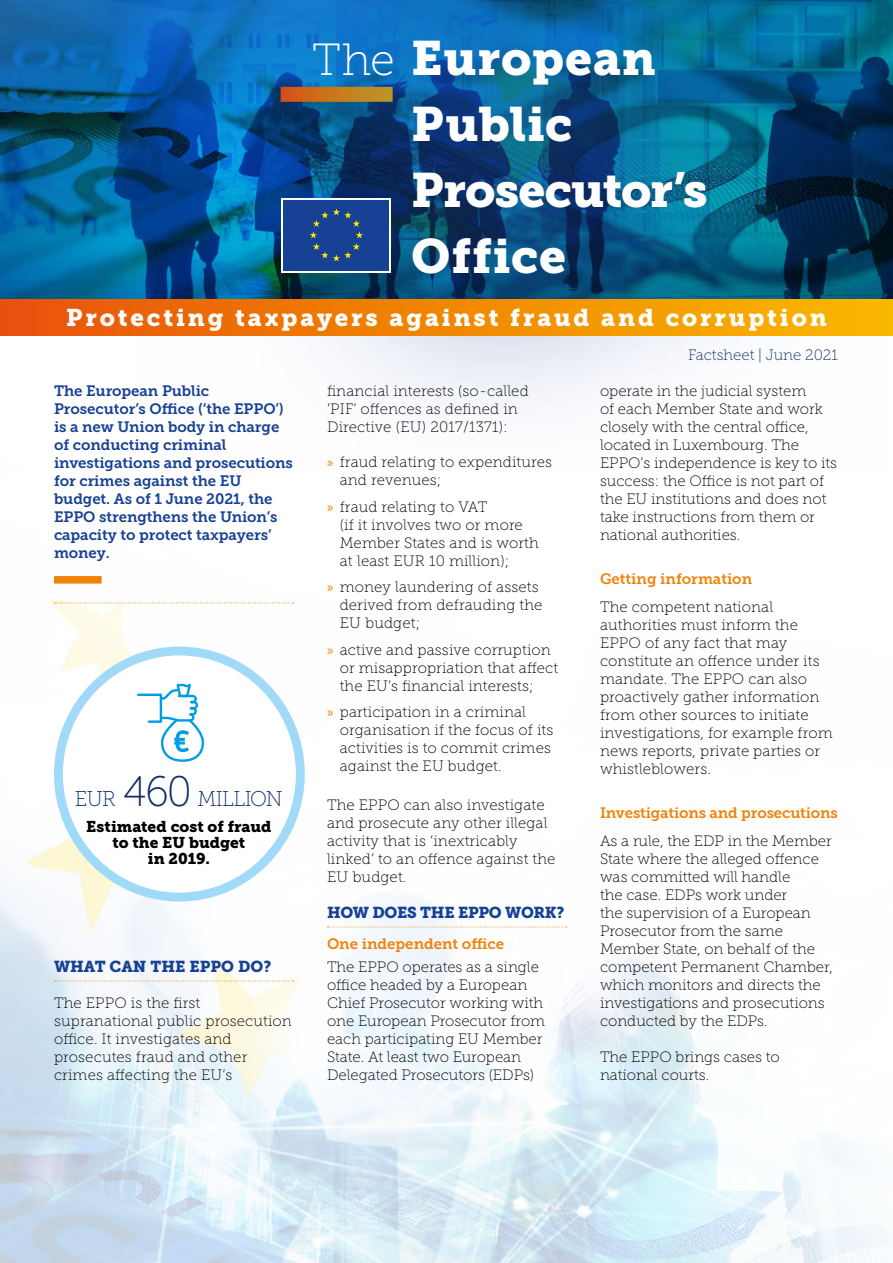
<style>
.page{position:relative;width:893px;height:1263px;background:#fff}
.page>*{position:absolute;margin:0;border:0;box-sizing:border-box;transform-origin:0 0}
.t1{font:48px/66px "Museo Slab 900";letter-spacing:.01em;color:#fff}
.t2{font:24px "Museo Slab 900";letter-spacing:.12em;color:#fff}
.t3{font:21.3px "Museo Slab 100";letter-spacing:-.03em;color:#102c66;scale:.96 1}
.t4{font:15.75px "Museo Slab 900";letter-spacing:-.02em;color:#164194}
.t5{font:15.75px "Museo Slab 900";color:#164194}
.t6{font:15.6px/16px "Museo Slab 900";color:#000;text-align:center}
.t7{font:15px/18px "Museo Slab 100";letter-spacing:.005em;color:#000}
.t8{font:15px/18px "Museo Slab 700";letter-spacing:-.005em;color:#164194}
.t9{font:15px "Museo Slab 700";letter-spacing:-.005em;color:#f08208}
.t10{font:15px "Museo Slab 100";color:#102c66}
.s1{font-family:"Museo Slab 100";font-size:45px}
.s2{font-size:42.6px}
.s3{font-family:"Myriad Pro";color:#f08208}
</style>
<div class="page">
<img style="left:0;top:507px;width:889px;height:756px">
<img style="left:0;top:0;width:893px;height:300px">
<div style="left:54px;top:576px;width:48px;height:8px;background:#f08208"></div>
<svg style="left:54px;top:603px;width:240px;height:1px"></svg>
<svg style="left:54px;top:981px;width:240px;height:1px"></svg>
<svg style="left:327px;top:927px;width:240px;height:1px"></svg>
<svg style="left:133px;top:0;width:755px;height:402px"></svg>
<div style="left:282px;top:198px;width:109px;height:74px;background:linear-gradient(to right,#164194,#164194)"></div>
<div style="left:284px;top:200px;width:105px;height:70px;background:#164194"></div>
<svg style="left:310px;top:208px;width:53px;height:53px"></svg>
<div style="left:0;top:300px;width:893px;height:36px;background:linear-gradient(to right,#e85209,#faba00)"></div>
<div style="left:58px;top:651px;width:242px;height:246px;background:#fff;border-radius:50%"></div>
<div style="left:54px;top:646px;width:251px;height:255px;border:9px solid #a1daf8;border-radius:50%"></div>
<svg style="left:137px;top:683px;width:68px;height:79px"></svg>
<h1 class="t1" style="left:411px;top:26px;width:298px;text-indent:-99px"><span class="s1">The</span> European<br>Public<br>Prosecutor’s<br>Office</h1>
<h2 class="t2" style="left:66px;top:303px;width:762px">Protecting taxpayers against fraud and corruption</h2>
<p class="t8" style="left:54px;top:382px;width:240px">The European Public<br>Prosecutor’s Office (‘the EPPO’) is a new Union body in charge of conducting criminal investigations and prosecutions for crimes against the EU budget. As of 1 June 2021, the<br>EPPO strengthens the Union’s capacity to protect taxpayers’ money.</p>
<h3 class="t3" style="left:75px;top:787px;width:218px">EUR <span class="s2">460</span> MILLION</h3>
<p class="t6" style="left:86px;top:818px;width:187px">Estimated cost of fraud to the EU budget<br>in 2019.</p>
<p class="t5" style="left:54px;top:957px;width:219px">WHAT CAN THE EPPO DO?</p>
<p class="t7" style="left:54px;top:994px;width:239px">The EPPO is the first supranational public prosecution office. It investigates and prosecutes fraud and other crimes affecting the EU’s</p>
<p class="t7" style="left:327px;top:382px;width:203px">financial interests (so-called ‘PIF’ offences as defined in<br>Directive (EU) 2017/1371):</p>
<p class="t7" style="left:340px;top:453px;width:214px;text-indent:-13px"><span class="s3">»</span> fraud relating to expenditures and revenues;</p>
<p class="t7" style="left:340px;top:497px;width:201px;text-indent:-13px"><span class="s3">»</span> fraud relating to VAT<br>(if it involves two or more<br>Member States and is worth at least EUR 10 million);</p>
<p class="t7" style="left:340px;top:578px;width:204px;text-indent:-13px"><span class="s3">»</span> money laundering of assets derived from defrauding the<br>EU budget;</p>
<p class="t7" style="left:340px;top:640px;width:220px;text-indent:-13px"><span class="s3">»</span> active and passive corruption or misappropriation that affect the EU’s financial interests;</p>
<p class="t7" style="left:340px;top:703px;width:215px;text-indent:-13px"><span class="s3">»</span> participation in a criminal organisation if the focus of its activities is to commit crimes against the EU budget.</p>
<p class="t7" style="left:327px;top:796px;width:230px">The EPPO can also investigate and prosecute any other illegal activity that is ‘inextricably linked’ to an offence against the<br>EU budget.</p>
<p class="t4" style="left:327px;top:903px;width:239px">HOW DOES THE EPPO WORK?</p>
<p class="t9" style="left:327px;top:935px;width:179px">One independent office</p>
<p class="t7" style="left:327px;top:958px;width:220px">The EPPO operates as a single office headed by a European<br>Chief Prosecutor working with one European Prosecutor from each participating EU Member<br>State. At least two European<br>Delegated Prosecutors (EDPs)</p>
<p class="t10" style="left:688px;top:347px;width:151px">Factsheet | June 2021</p>
<p class="t7" style="left:600px;top:382px;width:239px">operate in the judicial system<br>of each Member State and work closely with the central office, located in Luxembourg. The<br>EPPO’s independence is key to its success: the Office is not part of the EU institutions and does not take instructions from them or national authorities.</p>
<p class="t9" style="left:600px;top:570px;width:154px">Getting information</p>
<p class="t7" style="left:600px;top:598px;width:234px">The competent national authorities must inform the<br>EPPO of any fact that may constitute an offence under its mandate. The EPPO can also proactively gather information from other sources to initiate investigations, for example from news reports, private parties or whistleblowers.</p>
<p class="t9" style="left:600px;top:804px;width:239px">Investigations and prosecutions</p>
<p class="t7" style="left:600px;top:832px;width:235px">As a rule, the EDP in the Member<br>State where the alleged offence was committed will handle<br>the case. EDPs work under<br>the supervision of a European<br>Prosecutor from the same<br>Member State, on behalf of the competent Permanent Chamber, which monitors and directs the investigations and prosecutions conducted by the EDPs.</p>
<p class="t7" style="left:600px;top:1048px;width:181px">The EPPO brings cases to national courts.</p>
</div>
